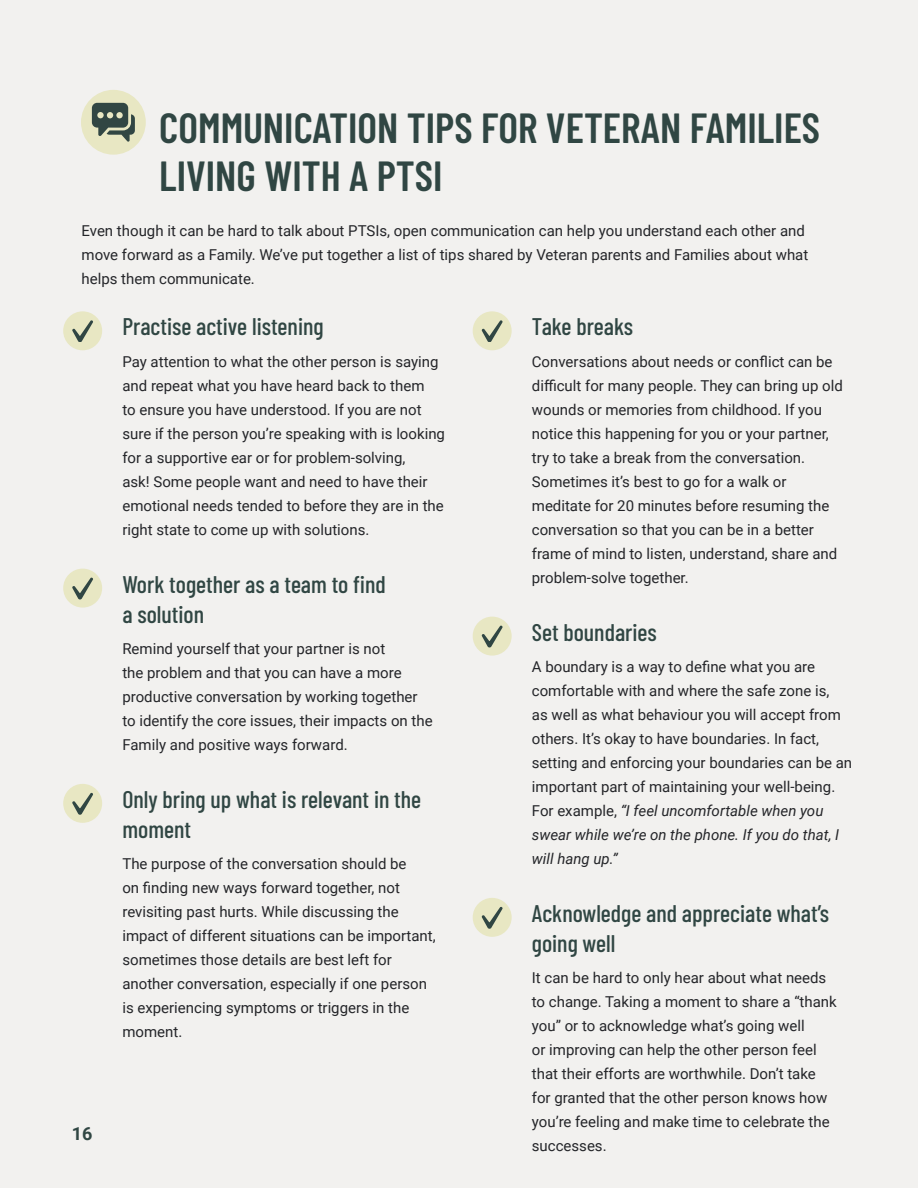
<style>
.page{position:relative;width:918px;height:1188px;background:#f2f1ef}
.page>*{position:absolute;margin:0;border:0;box-sizing:border-box;transform-origin:0 0}
.t1{font:600 42px/48px "Barlow Condensed";color:#304643}
.t2{font:500 24px/30px "Barlow Condensed";color:#304643}
.t3{font:700 18px "Roboto";color:#304643}
.body_text{font:15px/24px "Roboto";color:#242529}
.t4{font:10.5px "Roboto";letter-spacing:.085em;color:#242529}
.s1{font-style:italic}
</style>
<div class="page">
<div style="left:63px;top:311px;width:39px;height:39px;background:#e8e7c3;border-radius:50%"></div>
<svg style="left:72px;top:320px;width:21px;height:22px"></svg>
<div style="left:63px;top:569px;width:39px;height:39px;background:#e8e7c3;border-radius:50%"></div>
<svg style="left:72px;top:577px;width:21px;height:22px"></svg>
<div style="left:63px;top:784px;width:39px;height:39px;background:#e8e7c3;border-radius:50%"></div>
<svg style="left:72px;top:792px;width:21px;height:22px"></svg>
<div style="left:473px;top:311px;width:39px;height:39px;background:#e8e7c3;border-radius:50%"></div>
<svg style="left:481px;top:320px;width:22px;height:22px"></svg>
<div style="left:473px;top:617px;width:39px;height:39px;background:#e8e7c3;border-radius:50%"></div>
<svg style="left:481px;top:625px;width:22px;height:22px"></svg>
<div style="left:473px;top:898px;width:39px;height:39px;background:#e8e7c3;border-radius:50%"></div>
<svg style="left:481px;top:906px;width:22px;height:22px"></svg>
<div style="left:81px;top:90px;width:65px;height:65px;background:#e8e7c3;border-radius:50%"></div>
<svg style="left:92px;top:103px;width:43px;height:39px"></svg>
<h2 class="t1" style="left:159px;top:101px;width:662px">COMMUNICATION TIPS FOR VETERAN FAMILIES<br>LIVING WITH A PTSI</h2>
<p class="body_text" style="left:82px;top:218px;width:728px">Even though it can be hard to talk about PTSIs, open communication can help you understand each other and move forward as a Family. We’ve put together a list of tips shared by Veteran parents and Families about what helps them communicate.</p>
<p class="t2" style="left:122px;top:310px;width:203px">Practise active listening</p>
<p class="body_text" style="left:122px;top:349px;width:324px">Pay attention to what the other person is saying and repeat what you have heard back to them<br>to ensure you have understood. If you are not sure if the person you’re speaking with is looking for a supportive ear or for problem-solving,<br>ask! Some people want and need to have their emotional needs tended to before they are in the right state to come up with solutions.</p>
<p class="t2" style="left:122px;top:567px;width:265px">Work together as a team to find a solution</p>
<p class="body_text" style="left:122px;top:636px;width:312px">Remind yourself that your partner is not<br>the problem and that you can have a more productive conversation by working together to identify the core issues, their impacts on the Family and positive ways forward.</p>
<p class="t2" style="left:122px;top:783px;width:300px">Only bring up what is relevant in the moment</p>
<p class="body_text" style="left:122px;top:851px;width:315px">The purpose of the conversation should be<br>on finding new ways forward together, not revisiting past hurts. While discussing the impact of different situations can be important, sometimes those details are best left for another conversation, especially if one person is experiencing symptoms or triggers in the moment.</p>
<h2 class="t3" style="left:72px;top:1121px;width:22px">16</h2>
<p class="t2" style="left:532px;top:310px;width:103px">Take breaks</p>
<p class="body_text" style="left:532px;top:349px;width:312px">Conversations about needs or conflict can be difficult for many people. They can bring up old wounds or memories from childhood. If you notice this happening for you or your partner, try to take a break from the conversation.<br>Sometimes it’s best to go for a walk or meditate for 20 minutes before resuming the conversation so that you can be in a better frame of mind to listen, understand, share and problem-solve together.</p>
<p class="t2" style="left:532px;top:615px;width:126px">Set boundaries</p>
<p class="body_text" style="left:532px;top:654px;width:322px">A boundary is a way to define what you are comfortable with and where the safe zone is,<br>as well as what behaviour you will accept from others. It’s okay to have boundaries. In fact, setting and enforcing your boundaries can be an important part of maintaining your well-being.<br>For example, <span class="s1">“I feel uncomfortable when you swear while we’re on the phone. If you do that, I will hang up.”</span></p>
<p class="t2" style="left:532px;top:897px;width:299px">Acknowledge and appreciate what’s going well</p>
<p class="body_text" style="left:532px;top:965px;width:306px">It can be hard to only hear about what needs to change. Taking a moment to share a “thank you” or to acknowledge what’s going well<br>or improving can help the other person feel that their efforts are worthwhile. Don’t take for granted that the other person knows how you’re feeling and make time to celebrate the successes.</p>
<p class="t4" style="left:553px;top:1121px;width:300px">PARENTING WITH A POSTTRAUMATIC STRESS INJURY:</p>
</div>
